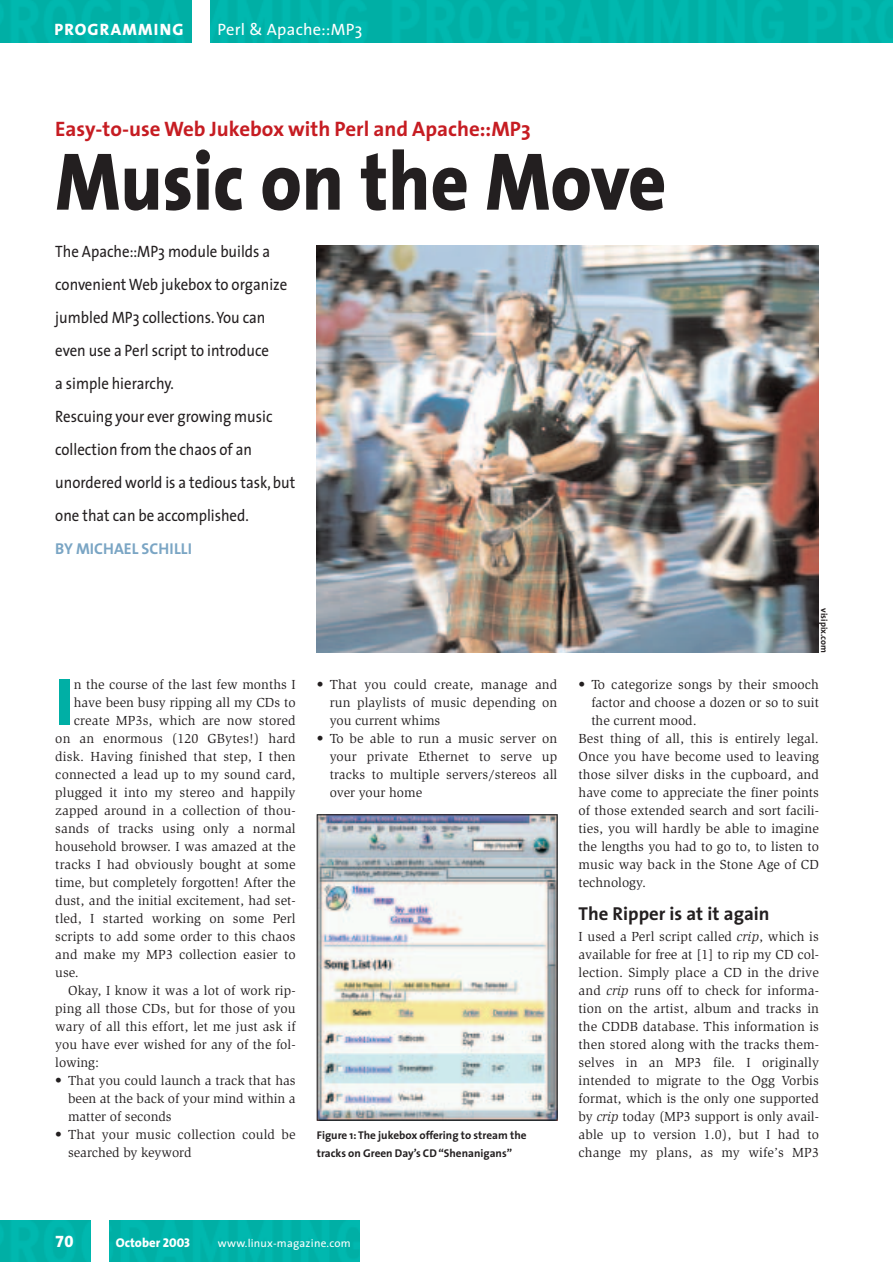
<style>
.page{position:relative;width:893px;height:1262px;background:#fff}
.page>*{position:absolute;margin:0;border:0;box-sizing:border-box;transform-origin:0 0}
.t1{font:800 82.5px "The Sans";color:#231f20;scale:.9 1}
.t2{font:800 67.65px "The Sans";color:#00afa5}
.t3{font:700 21px "The Sans";color:#c61c22}
.t4{font:700 18.75px "The Sans";color:#231f20}
.t5{font:16.5px/33px "The Sans";color:#231f20;scale:.9 1}
.t6{font:16.5px "The Sans";letter-spacing:.02em;color:#fff}
.t7{font:16.5px "The Sans Extra Bold Caps";letter-spacing:.07em;color:#fff}
.t8{font:16.5px "The Sans Extra Bold Expert";color:#fff}
.t9{font:700 15.75px "The Sans";color:#7aa5c4}
.t10{font:13.5px/18px "Slimbach";letter-spacing:.01em;color:#231f20;text-align:justify}
.t11{font:800 12.75px "The Sans";color:#fff}
.t12{font:700 11.25px/18px "The Sans";color:#231f20}
.t13{font:11.25px "The Sans";letter-spacing:.02em;color:#fff}
.t14{font:700 9px "The Sans";color:#231f20}
.s1{font-style:italic}
.s2{font-family:"The Sans Extra Bold Caps";font-weight:400}
</style>
<div class="page">
<img style="left:317px;top:245px;width:502px;height:407px">
<div style="left:1px;top:1220px;width:358px;height:42px;background:#00b4aa"></div>
<div style="left:91px;top:1220px;width:17px;height:42px;background:#fff"></div>
<div style="left:1px;top:0;width:891px;height:43px;background:#00b3a9"></div>
<div style="left:193px;top:0;width:17px;height:43px;background:#fff"></div>
<img style="left:319px;top:816px;width:236px;height:302px">
<div style="left:317px;top:814px;width:240px;height:306px;border:1px solid #231f20"></div>
<p class="t7" style="left:54px;top:20px;width:131px">PROGRAMMING</p>
<p class="t6" style="left:217px;top:23px;width:146px">Perl &amp; Apache::MP3</p>
<h3 class="t3" style="left:55px;top:121px;width:477px">Easy-to-use Web Jukebox with Perl and Apache::MP3</h3>
<h1 class="t1" style="left:55px;top:149px;width:680px">Music on the Move</h1>
<p class="t5" style="left:55px;top:237px;width:268px">The Apache::MP3 module builds a convenient Web jukebox to organize jumbled MP3 collections. You can even use a Perl script to introduce<br>a simple hierarchy.<br>Rescuing your ever growing music collection from the chaos of an unordered world is a tedious task, but one that can be accomplished.</p>
<p class="t9" style="left:55px;top:542px;width:138px">BY MICHAEL SCHILLI</p>
<h2 class="t2" style="left:55px;top:675px;width:20px">I</h2>
<p class="t10" style="left:74px;top:676px;width:223px">n the course of the last few months I</p>
<p class="t10" style="left:74px;top:694px;width:223px">have been busy ripping all my CDs to</p>
<p class="t10" style="left:74px;top:712px;width:223px">create MP3s, which are now stored</p>
<p class="t10" style="left:55px;top:730px;width:242px">on an enormous (120 GBytes!) hard</p>
<p class="t10" style="left:55px;top:748px;width:242px">disk. Having finished that step, I then</p>
<p class="t10" style="left:55px;top:766px;width:242px">connected a lead up to my sound card,</p>
<p class="t10" style="left:55px;top:784px;width:242px">plugged it into my stereo and happily</p>
<p class="t10" style="left:55px;top:802px;width:242px">zapped around in a collection of thou-</p>
<p class="t10" style="left:55px;top:820px;width:242px">sands of tracks using only a normal</p>
<p class="t10" style="left:55px;top:838px;width:242px">household browser. I was amazed at the</p>
<p class="t10" style="left:55px;top:856px;width:242px">tracks I had obviously bought at some</p>
<p class="t10" style="left:55px;top:874px;width:242px">time, but completely forgotten! After the</p>
<p class="t10" style="left:55px;top:892px;width:242px">dust, and the initial excitement, had set-</p>
<p class="t10" style="left:55px;top:910px;width:242px">tled, I started working on some Perl</p>
<p class="t10" style="left:55px;top:928px;width:242px">scripts to add some order to this chaos</p>
<p class="t10" style="left:55px;top:946px;width:242px">and make my MP3 collection easier to</p>
<p class="t10" style="left:55px;top:964px;width:25px">use.</p>
<p class="t10" style="left:68px;top:982px;width:229px">Okay, I know it was a lot of work rip-</p>
<p class="t10" style="left:55px;top:1000px;width:242px">ping all those CDs, but for those of you</p>
<p class="t10" style="left:55px;top:1018px;width:242px">wary of all this effort, let me just ask if</p>
<p class="t10" style="left:55px;top:1036px;width:242px">you have ever wished for any of the fol-</p>
<p class="t10" style="left:55px;top:1054px;width:45px">lowing:</p>
<p class="t10" style="left:68px;top:1072px;width:229px;text-indent:-13px">• That you could launch a track that has been at the back of your mind within a matter of seconds</p>
<p class="t10" style="left:68px;top:1126px;width:229px;text-indent:-13px">• That your music collection could be searched by keyword</p>
<p class="t10" style="left:330px;top:676px;width:229px;text-indent:-13px">• That you could create, manage and run playlists of music depending on you current whims</p>
<p class="t10" style="left:330px;top:730px;width:229px;text-indent:-13px">• To be able to run a music server on your private Ethernet to serve up tracks to multiple servers/stereos all over your home</p>
<p class="t12" style="left:317px;top:1127px;width:211px">Figure 1: The jukebox offering to stream the tracks on Green Day’s CD “Shenanigans”</p>
<p class="t14" style="left:827px;top:608px;width:46px;rotate:90deg">visipix.com</p>
<p class="t10" style="left:578px;top:676px;width:242px">• To categorize songs by their smooch</p>
<p class="t10" style="left:591px;top:694px;width:229px">factor and choose a dozen or so to suit</p>
<p class="t10" style="left:591px;top:712px;width:107px">the current mood.</p>
<p class="t10" style="left:578px;top:730px;width:242px">Best thing of all, this is entirely legal.</p>
<p class="t10" style="left:578px;top:748px;width:242px">Once you have become used to leaving</p>
<p class="t10" style="left:578px;top:766px;width:242px">those silver disks in the cupboard, and</p>
<p class="t10" style="left:578px;top:784px;width:242px">have come to appreciate the finer points</p>
<p class="t10" style="left:578px;top:802px;width:242px">of those extended search and sort facili-</p>
<p class="t10" style="left:578px;top:820px;width:242px">ties, you will hardly be able to imagine</p>
<p class="t10" style="left:578px;top:838px;width:242px">the lengths you had to go to, to listen to</p>
<p class="t10" style="left:578px;top:856px;width:242px">music way back in the Stone Age of CD</p>
<p class="t10" style="left:578px;top:874px;width:69px">technology.</p>
<h3 class="t4" style="left:578px;top:906px;width:192px">The Ripper is at it again</h3>
<p class="t10" style="left:578px;top:928px;width:242px">I used a Perl script called <span class="s1">crip</span>, which is available for free at [1] to rip my CD col&shy;lection. Simply place a CD in the drive and <span class="s1">crip</span> runs off to check for informa&shy;tion on the artist, album and tracks in the CDDB database. This information is then stored along with the tracks them&shy;selves in an MP3 file. I originally intended to migrate to the Ogg Vorbis format, which is the only one supported by <span class="s1">crip</span> today (MP3 support is only avail&shy;able up to version 1.0), but I had to change my plans, as my wife’s MP3</p>
<p class="t8" style="left:55px;top:1231px;width:20px">70</p>
<p class="t11" style="left:116px;top:1237px;width:76px">October <span class="s2">2003</span></p>
<p class="t13" style="left:218px;top:1238px;width:134px">www.linux-magazine.com</p>
</div>
